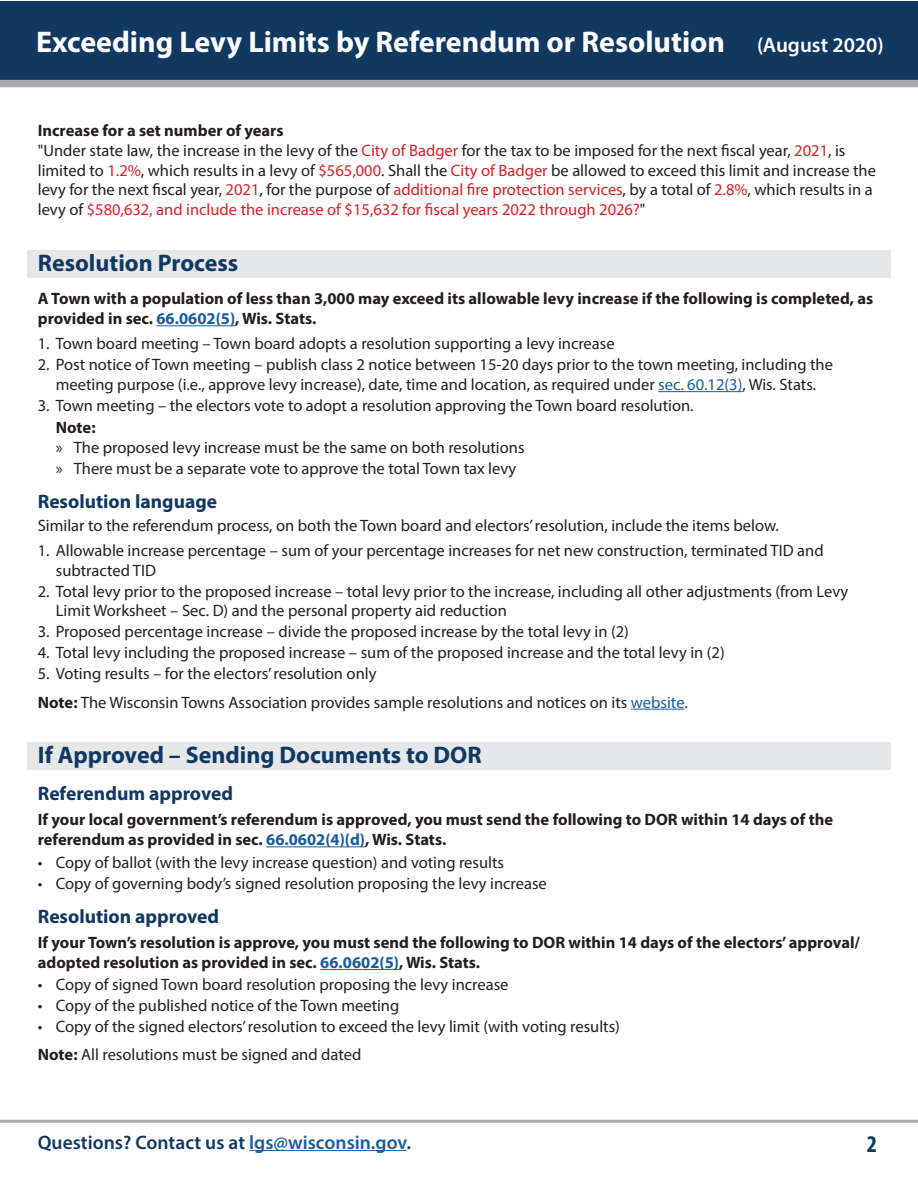
<style>
.page{position:relative;width:918px;height:1188px;background:#fff}
.page>*{position:absolute;margin:0;border:0;box-sizing:border-box;transform-origin:0 0}
.t1{font:700 30px "Myriad Pro";color:#fff}
._1st_heading_16_pt_b{font:700 24px "Myriad Pro";color:#113861}
.t2{font:700 condensed 24px "Myriad Pro";color:#113861}
._2nd_heading_13_pt_b{font:700 19.5px "Myriad Pro";color:#113861}
.t3{font:600 19.5px "Myriad Pro";color:#113861}
._1st_Number_heading{font:16.5px/19.8px "Myriad Pro";color:#231f20}
._1st_Number_heading-2{font:700 16.5px/19.8px "Myriad Pro";color:#231f20}
._2nd_-_bullet_headin{font:16.5px "Myriad Pro";color:#231f20}
.s1{font-weight:600;font-size:21px}
.s2{color:#d1232a}
.s3{color:#175d9e}
.s4{font-weight:700}
</style>
<div class="page">
<div style="left:1px;top:1px;width:917px;height:86px;background:#113861"></div>
<div style="left:0;top:80px;width:918px;height:7px;background:#a8a9ad"></div>
<hr style="left:0;top:1120px;width:918px;height:3px;background:#a8a9ad">
<hr style="left:249px;top:1150px;width:158px;height:1px;background:#175d9e">
<div style="left:27px;top:250px;width:864px;height:28px;background:#e6e7e9"></div>
<div style="left:27px;top:742px;width:864px;height:28px;background:#e6e7e9"></div>
<hr style="left:156px;top:325px;width:79px;height:1px;background:#175d9e">
<hr style="left:658px;top:391px;width:84px;height:1px;background:#175d9e">
<hr style="left:631px;top:709px;width:53px;height:1px;background:#175d9e">
<hr style="left:266px;top:846px;width:99px;height:1px;background:#175d9e">
<hr style="left:320px;top:969px;width:79px;height:1px;background:#175d9e">
<h1 class="t1" style="left:36px;top:23px;width:849px">Exceeding Levy Limits by Referendum or Resolution <span class="s1">(August 2020)</span></h1>
<p class="_1st_Number_heading-2" style="left:38px;top:120px;width:247px">Increase for a set number of years</p>
<p class="_1st_Number_heading" style="left:38px;top:140px;width:840px">"Under state law, the increase in the levy of the <span class="s2">City of Badger</span> for the tax to be imposed for the next fiscal year, <span class="s2">2021</span>, is limited to <span class="s2">1.2%</span>, which results in a levy of <span class="s2">$565,000</span>. Shall the <span class="s2">City of Badger</span> be allowed to exceed this limit and increase the levy for the next fiscal year, <span class="s2">2021</span>, for the purpose of <span class="s2">additional fire protection services</span>, by a total of <span class="s2">2.8%</span>, which results in a levy of <span class="s2">$580,632, and include the increase of $15,632 for fiscal years 2022 through 2026?</span>"</p>
<p class="_1st_heading_16_pt_b" style="left:38px;top:247px;width:202px">Resolution Process</p>
<p class="_1st_Number_heading-2" style="left:38px;top:288px;width:837px">A Town with a population of less than 3,000 may exceed its allowable levy increase if the following is completed, as provided in sec. <span class="s3">66.0602(5)</span>, Wis. Stats.</p>
<p class="_1st_Number_heading" style="left:38px;top:334px;width:578px">1. Town board meeting – Town board adopts a resolution supporting a levy increase</p>
<p class="_1st_Number_heading" style="left:38px;top:355px;width:797px;text-align:center">2. Post notice of Town meeting – publish class 2 notice between 15-20 days prior to the town meeting, including the meeting purpose (i.e., approve levy increase), date, time and location, as required under <span class="s3">sec. 60.12(3)</span>, Wis. Stats.</p>
<p class="_1st_Number_heading" style="left:38px;top:395px;width:657px">3. Town meeting – the electors vote to adopt a resolution approving the Town board resolution.</p>
<p class="_1st_Number_heading-2" style="left:56px;top:417px;width:41px">Note:</p>
<p class="_2nd_-_bullet_headin" style="left:56px;top:437px;width:470px">» The proposed levy increase must be the same on both resolutions</p>
<p class="_2nd_-_bullet_headin" style="left:56px;top:458px;width:462px">» There must be a separate vote to approve the total Town tax levy</p>
<p class="_2nd_heading_13_pt_b" style="left:38px;top:489px;width:181px">Resolution language</p>
<p class="_1st_Number_heading" style="left:38px;top:515px;width:743px">Similar to the referendum process, on both the Town board and electors’ resolution, include the items below.</p>
<p class="_1st_Number_heading" style="left:56px;top:540px;width:769px;text-indent:-18px">1. Allowable increase percentage – sum of your percentage increases for net new construction, terminated TID and subtracted TID</p>
<p class="_1st_Number_heading" style="left:56px;top:581px;width:794px;text-indent:-18px">2. Total levy prior to the proposed increase – total levy prior to the increase, including all other adjustments (from Levy<br>Limit Worksheet – Sec. D) and the personal property aid reduction</p>
<p class="_1st_Number_heading" style="left:38px;top:622px;width:593px">3. Proposed percentage increase – divide the proposed increase by the total levy in (2)</p>
<p class="_1st_Number_heading" style="left:38px;top:643px;width:688px">4. Total levy including the proposed increase – sum of the proposed increase and the total levy in (2)</p>
<p class="_1st_Number_heading" style="left:38px;top:663px;width:340px">5. Voting results – for the electors’ resolution only</p>
<p class="_1st_Number_heading" style="left:38px;top:692px;width:652px"><span class="s4">Note:</span> The Wisconsin Towns Association provides sample resolutions and notices on its <span class="s3">website</span>.</p>
<p class="_1st_heading_16_pt_b" style="left:38px;top:740px;width:445px">If Approved – Sending Documents to DOR</p>
<p class="_2nd_heading_13_pt_b" style="left:38px;top:781px;width:197px">Referendum approved</p>
<p class="_1st_Number_heading-2" style="left:38px;top:809px;width:797px">If your local government’s referendum is approved, you must send the following to DOR within 14 days of the referendum as provided in sec. <span class="s3">66.0602(4)(d)</span>, Wis. Stats.</p>
<p class="_1st_Number_heading" style="left:38px;top:852px;width:468px">• Copy of ballot (with the levy increase question) and voting results</p>
<p class="_1st_Number_heading" style="left:38px;top:873px;width:511px">• Copy of governing body’s signed resolution proposing the levy increase</p>
<p class="_2nd_heading_13_pt_b" style="left:38px;top:904px;width:183px">Resolution approved</p>
<p class="_1st_Number_heading-2" style="left:38px;top:932px;width:824px">If your Town’s resolution is approve, you must send the following to DOR within 14 days of the electors’ approval/ adopted resolution as provided in sec. <span class="s3">66.0602(5)</span>, Wis. Stats.</p>
<p class="_1st_Number_heading" style="left:38px;top:975px;width:472px">• Copy of signed Town board resolution proposing the levy increase</p>
<p class="_1st_Number_heading" style="left:38px;top:995px;width:363px">• Copy of the published notice of the Town meeting</p>
<p class="_1st_Number_heading" style="left:38px;top:1016px;width:584px">• Copy of the signed electors’ resolution to exceed the levy limit (with voting results)</p>
<p class="_1st_Number_heading" style="left:38px;top:1045px;width:325px"><span class="s4">Note:</span> All resolutions must be signed and dated</p>
<p class="t3" style="left:38px;top:1130px;width:375px">Questions? Contact us at <span class="s3">lgs@wisconsin.gov</span>.</p>
<h2 class="t2" style="left:867px;top:1129px;width:12px">2</h2>
</div>
